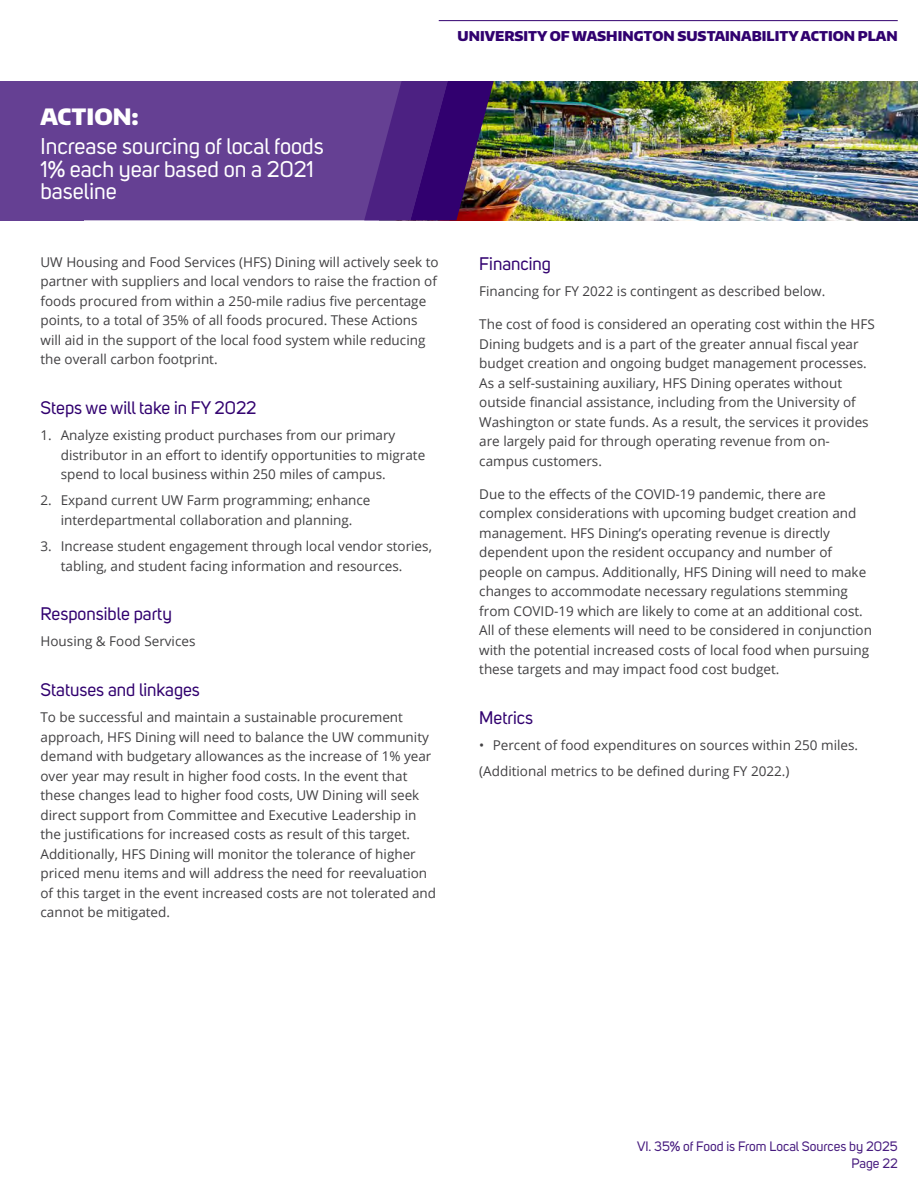
<style>
.page{position:relative;width:918px;height:1188px;background:#fff}
.page>*{position:absolute;margin:0;border:0;box-sizing:border-box;transform-origin:0 0}
.t1{font:22.5px/22.5px "Uni Sans";color:#fff}
.t2{font:900 22.5px "Encode Sans Normal";color:#fff}
.t3{font:18px "Uni Sans";color:#31006f}
.t4{font:13.5px/19.5px "Open Sans";color:#414042}
.t5{font:900 13.5px "Encode Sans Normal";color:#31006f}
.t6{font:13.5px/16.5px "Uni Sans";color:#461a7e;text-align:right}
</style>
<div class="page">
<hr style="left:439px;top:20px;width:459px;height:1px;background:#31006f">
<img style="left:494px;top:81px;width:424px;height:139px">
<div style="left:0;top:81px;width:83px;height:139px;background:#654093"></div>
<div style="left:83px;top:81px;width:281px;height:139px;background:#654093"></div>
<img style="left:364px;top:81px;width:130px;height:139px">
<p class="t5" style="left:458px;top:27px;width:442px">UNIVERSITY OF WASHINGTON SUSTAINABILITY ACTION PLAN</p>
<h1 class="t2" style="left:40px;top:102px;width:100px">ACTION:</h1>
<h1 class="t1" style="left:40px;top:135px;width:285px">Increase sourcing of local foods<br>1% each year based on a 2021 baseline</h1>
<p class="t4" style="left:40px;top:252px;width:400px">UW Housing and Food Services (HFS) Dining will actively seek to partner with suppliers and local vendors to raise the fraction of foods procured from within a 250-mile radius five percentage points, to a total of 35% of all foods procured. These Actions will aid in the support of the local food system while reducing the overall carbon footprint.</p>
<h2 class="t3" style="left:40px;top:397px;width:218px">Steps we will take in FY 2022</h2>
<p class="t4" style="left:61px;top:425px;width:366px;text-indent:-20px">1. Analyze existing product purchases from our primary distributor in an effort to identify opportunities to migrate spend to local business within 250 miles of campus.</p>
<p class="t4" style="left:40px;top:490px;width:332px;text-align:center">2. Expand current UW Farm programming; enhance interdepartmental collaboration and planning.</p>
<p class="t4" style="left:61px;top:536px;width:373px;text-indent:-20px">3. Increase student engagement through local vendor stories, tabling, and student facing information and resources.</p>
<h2 class="t3" style="left:40px;top:603px;width:133px">Responsible party</h2>
<p class="t4" style="left:40px;top:631px;width:156px">Housing &amp; Food Services</p>
<h2 class="t3" style="left:40px;top:679px;width:161px">Statuses and linkages</h2>
<p class="t4" style="left:40px;top:707px;width:397px">To be successful and maintain a sustainable procurement approach, HFS Dining will need to balance the UW community demand with budgetary allowances as the increase of 1% year over year may result in higher food costs. In the event that these changes lead to higher food costs, UW Dining will seek direct support from Committee and Executive Leadership in the justifications for increased costs as result of this target.<br>Additionally, HFS Dining will monitor the tolerance of higher priced menu items and will address the need for reevaluation of this target in the event increased costs are not tolerated and cannot be mitigated.</p>
<h2 class="t3" style="left:479px;top:253px;width:73px">Financing</h2>
<p class="t4" style="left:479px;top:281px;width:348px">Financing for FY 2022 is contingent as described below.</p>
<p class="t4" style="left:479px;top:314px;width:397px">The cost of food is considered an operating cost within the HFS Dining budgets and is a part of the greater annual fiscal year budget creation and ongoing budget management processes.<br>As a self-sustaining auxiliary, HFS Dining operates without outside financial assistance, including from the University of Washington or state funds. As a result, the services it provides are largely paid for through operating revenue from on&shy;campus customers.</p>
<p class="t4" style="left:479px;top:484px;width:394px">Due to the effects of the COVID-19 pandemic, there are complex considerations with upcoming budget creation and management. HFS Dining’s operating revenue is directly dependent upon the resident occupancy and number of people on campus. Additionally, HFS Dining will need to make changes to accommodate necessary regulations stemming from COVID-19 which are likely to come at an additional cost.<br>All of these elements will need to be considered in conjunction with the potential increased costs of local food when pursuing these targets and may impact food cost budget.</p>
<h2 class="t3" style="left:479px;top:707px;width:55px">Metrics</h2>
<p class="t4" style="left:479px;top:732px;width:380px;line-height:26.2px">• Percent of food expenditures on sources within 250 miles. (Additional metrics to be defined during FY 2022.)</p>
<p class="t6" style="left:637px;top:1138px;width:262px">VI. 35% of Food is From Local Sources by 2025<br>Page 22</p>
</div>
